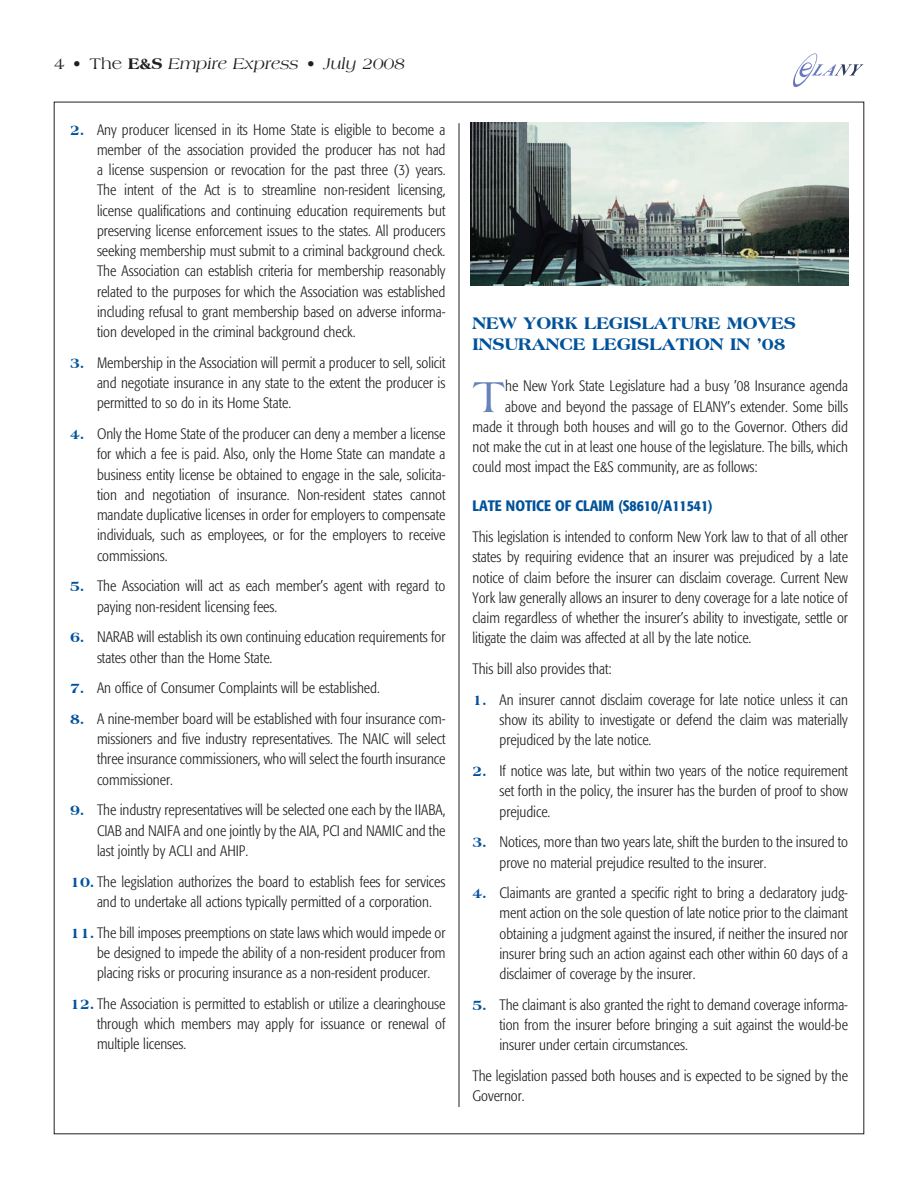
<style>
.page{position:relative;width:918px;height:1188px;background:#fff}
.page>*{position:absolute;margin:0;border:0;box-sizing:border-box;transform-origin:0 0}
.t1{font:46.5px "Americana";color:#6582ba}
.t2{font:800 18px/21px "Americana BT";color:#01529a}
.t3{font:italic 16.5px "Americana";color:#231f20}
.t4{font:300 condensed 15px/20.2px "Formata";color:#231f20;text-align:justify}
.t5{font:500 condensed 15px "Formata";color:#01529a}
.s1{font-style:normal}
.s2{font-family:"Americana BT";font-weight:800;font-style:normal}
.s3{font-family:"Americana BT";font-weight:800;font-stretch:normal;color:#01529a}
</style>
<div class="page">
<hr style="left:459px;top:123px;width:1px;height:984px;background:#231f20">
<svg style="left:793px;top:53px;width:71px;height:34px"></svg>
<img style="left:470px;top:122px;width:378px;height:163px">
<p class="t3" style="left:54px;top:55px;width:353px"><span class="s1">4 • The</span> <span class="s2">E&amp;S</span> Empire Express • July 2008</p>
<p class="t4" style="left:97px;top:119px;width:350px;text-indent:-27px"><span class="s3">2.</span> Any producer licensed in its Home State is eligible to become a member of the association provided the producer has not had a license suspension or revocation for the past three (3) years.<br>The intent of the Act is to streamline non-resident licensing, license qualifications and continuing education requirements but preserving license enforcement issues to the states. All producers seeking membership must submit to a criminal background check.<br>The Association can establish criteria for membership reasonably related to the purposes for which the Association was established including refusal to grant membership based on adverse informa&shy;tion developed in the criminal background check.</p>
<p class="t4" style="left:97px;top:353px;width:350px;text-indent:-27px"><span class="s3">3.</span> Membership in the Association will permit a producer to sell, solicit and negotiate insurance in any state to the extent the producer is permitted to so do in its Home State.</p>
<p class="t4" style="left:97px;top:424px;width:350px;text-indent:-27px"><span class="s3">4.</span> Only the Home State of the producer can deny a member a license for which a fee is paid. Also, only the Home State can mandate a business entity license be obtained to engage in the sale, solicita&shy;tion and negotiation of insurance. Non-resident states cannot mandate duplicative licenses in order for employers to compensate individuals, such as employees, or for the employers to receive commissions.</p>
<p class="t4" style="left:97px;top:576px;width:350px;text-indent:-27px"><span class="s3">5.</span> The Association will act as each member’s agent with regard to paying non-resident licensing fees.</p>
<p class="t4" style="left:97px;top:627px;width:350px;text-indent:-27px"><span class="s3">6.</span> NARAB will establish its own continuing education requirements for states other than the Home State.</p>
<p class="t4" style="left:70px;top:678px;width:311px"><span class="s3">7.</span> An office of Consumer Complaints will be established.</p>
<p class="t4" style="left:97px;top:709px;width:350px;text-indent:-27px"><span class="s3">8.</span> A nine-member board will be established with four insurance com&shy;missioners and five industry representatives. The NAIC will select three insurance commissioners, who will select the fourth insurance commissioner.</p>
<p class="t4" style="left:97px;top:800px;width:350px;text-indent:-27px"><span class="s3">9.</span> The industry representatives will be selected one each by the IIABA, CIAB and NAIFA and one jointly by the AIA, PCI and NAMIC and the last jointly by ACLI and AHIP.</p>
<p class="t4" style="left:97px;top:871px;width:350px;text-indent:-27px"><span class="s3">10.</span> The legislation authorizes the board to establish fees for services and to undertake all actions typically permitted of a corporation.</p>
<p class="t4" style="left:97px;top:922px;width:350px;text-indent:-27px"><span class="s3">11.</span> The bill imposes preemptions on state laws which would impede or be designed to impede the ability of a non-resident producer from placing risks or procuring insurance as a non-resident producer.</p>
<p class="t4" style="left:97px;top:994px;width:350px;text-indent:-27px"><span class="s3">12.</span> The Association is permitted to establish or utilize a clearinghouse through which members may apply for issuance or renewal of multiple licenses.</p>
<p class="t2" style="left:472px;top:312px;width:325px">NEW YORK LEGISLATURE MOVES<br>INSURANCE LEGISLATION IN ’08</p>
<h1 class="t1" style="left:472px;top:371px;width:34px">T</h1>
<p class="t4" style="left:505px;top:376px;width:344px">he New York State Legislature had a busy ’08 Insurance agenda</p>
<p class="t4" style="left:505px;top:396px;width:344px">above and beyond the passage of ELANY’s extender. Some bills</p>
<p class="t4" style="left:472px;top:417px;width:377px">made it through both houses and will go to the Governor. Others did</p>
<p class="t4" style="left:472px;top:437px;width:377px">not make the cut in at least one house of the legislature. The bills, which</p>
<p class="t4" style="left:472px;top:457px;width:287px">could most impact the E&amp;S community, are as follows:</p>
<p class="t5" style="left:472px;top:497px;width:242px">LATE NOTICE OF CLAIM (S8610/A11541)</p>
<p class="t4" style="left:472px;top:527px;width:377px">This legislation is intended to conform New York law to that of all other states by requiring evidence that an insurer was prejudiced by a late notice of claim before the insurer can disclaim coverage. Current New York law generally allows an insurer to deny coverage for a late notice of claim regardless of whether the insurer’s ability to investigate, settle or litigate the claim was affected at all by the late notice.</p>
<p class="t4" style="left:472px;top:659px;width:141px">This bill also provides that:</p>
<p class="t4" style="left:499px;top:690px;width:350px;text-indent:-27px"><span class="s3">1.</span> An insurer cannot disclaim coverage for late notice unless it can show its ability to investigate or defend the claim was materially prejudiced by the late notice.</p>
<p class="t4" style="left:499px;top:761px;width:350px;text-indent:-27px"><span class="s3">2.</span> If notice was late, but within two years of the notice requirement set forth in the policy, the insurer has the burden of proof to show prejudice.</p>
<p class="t4" style="left:499px;top:832px;width:350px;text-indent:-27px"><span class="s3">3.</span> Notices, more than two years late, shift the burden to the insured to prove no material prejudice resulted to the insurer.</p>
<p class="t4" style="left:499px;top:883px;width:350px;text-indent:-27px"><span class="s3">4.</span> Claimants are granted a specific right to bring a declaratory judg&shy;ment action on the sole question of late notice prior to the claimant obtaining a judgment against the insured, if neither the insured nor insurer bring such an action against each other within 60 days of a disclaimer of coverage by the insurer.</p>
<p class="t4" style="left:499px;top:995px;width:350px;text-indent:-27px"><span class="s3">5.</span> The claimant is also granted the right to demand coverage informa&shy;tion from the insurer before bringing a suit against the would-be insurer under certain circumstances.</p>
<p class="t4" style="left:472px;top:1066px;width:377px">The legislation passed both houses and is expected to be signed by the<br>Governor.</p>
</div>
